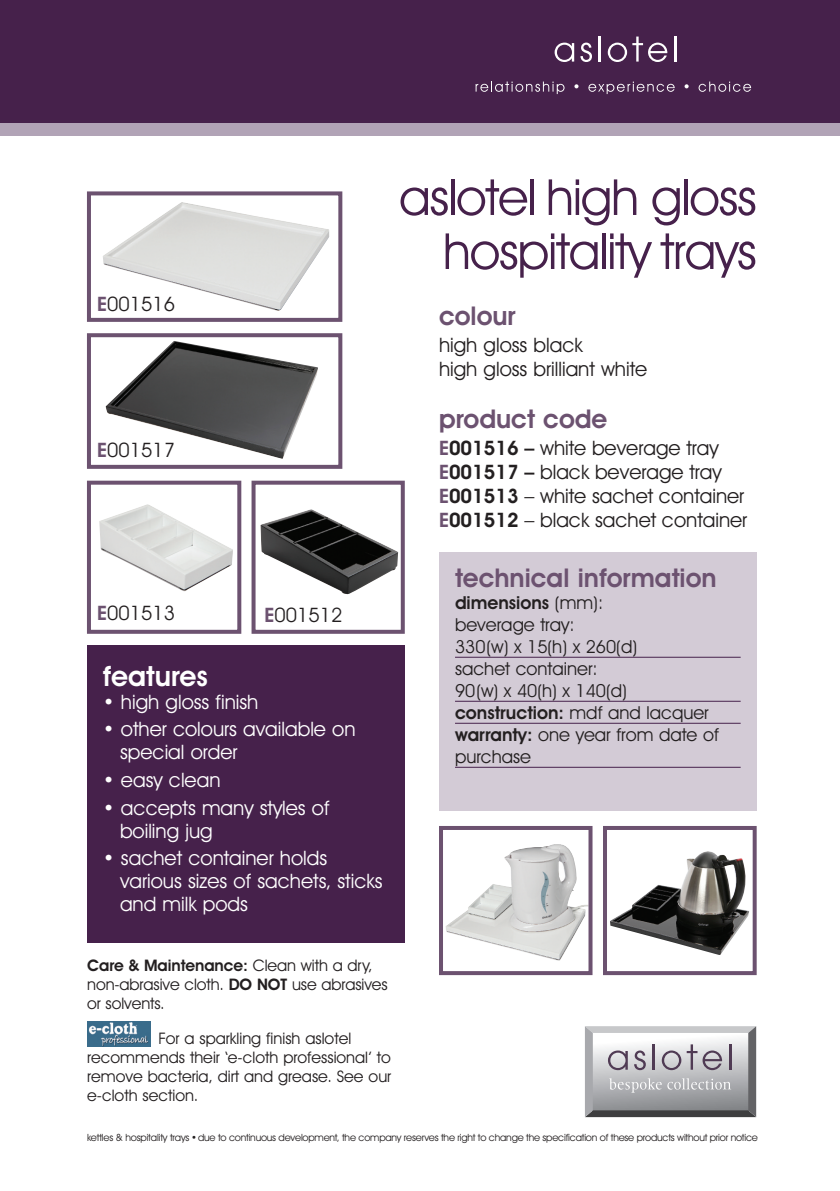
<style>
.page{position:relative;width:840px;height:1191px;background:#fff}
.page>*{position:absolute;margin:0;border:0;box-sizing:border-box;transform-origin:0 0}
.t1{font:50px/54px "Avant Garde IT Cby BT";letter-spacing:-.02em;color:#46214b;text-align:right}
.t2{font:600 28px "Avant Garde IT Cby BT";color:#fff}
.t3{font:600 26px "Avant Garde IT Cby BT";color:#6c5270}
.t4{font:20px/24px "Avant Garde IT Cby BT";color:#231f20}
.t5{font:20px/23px "Avant Garde IT Cby BT";color:#fff}
.t6{font:18px/22px "Avant Garde IT Cby BT";color:#231f20}
.t7{font:16px/19.2px "Avant Garde IT Cby BT";color:#231f20}
.t8{font:10px "Avant Garde IT Cby BT";letter-spacing:-.02em;color:#231f20}
.s1{font-weight:600;color:#6c5270}
.s2{font-weight:600}
</style>
<div class="page">
<div style="left:0;top:123px;width:839px;height:13px;background:#b1a3b6"></div>
<div style="left:0;top:0;width:839px;height:123px;background:#46214b"></div>
<svg style="left:554px;top:43px;width:20px;height:19px"></svg>
<svg style="left:580px;top:43px;width:11px;height:19px"></svg>
<hr style="left:598px;top:37px;width:2px;height:25px;background:#fff">
<svg style="left:607px;top:43px;width:19px;height:19px"></svg>
<svg style="left:632px;top:37px;width:35px;height:25px"></svg>
<hr style="left:674px;top:37px;width:2px;height:25px;background:#fff">
<svg style="left:475px;top:82px;width:89px;height:12px"></svg>
<svg style="left:574px;top:84px;width:4px;height:4px"></svg>
<svg style="left:588px;top:82px;width:86px;height:12px"></svg>
<svg style="left:684px;top:84px;width:4px;height:4px"></svg>
<svg style="left:698px;top:82px;width:52px;height:10px"></svg>
<img style="left:87px;top:1021px;width:63px;height:25px">
<img style="left:103px;top:202px;width:226px;height:109px">
<div style="left:87px;top:191px;width:255px;height:131px;border:4px solid #6c5270"></div>
<img style="left:106px;top:341px;width:212px;height:118px">
<div style="left:87px;top:333px;width:255px;height:136px;border:4px solid #6c5270"></div>
<img style="left:99px;top:504px;width:134px;height:88px">
<div style="left:87px;top:480px;width:154px;height:154px;border:4px solid #6c5270"></div>
<img style="left:260px;top:509px;width:138px;height:85px">
<div style="left:251px;top:480px;width:153px;height:154px;border:4px solid #6c5270"></div>
<div style="left:439px;top:552px;width:317px;height:259px;background:#d3cbd6"></div>
<hr style="left:455px;top:657px;width:285px;height:1px;background:#46214b">
<hr style="left:455px;top:701px;width:285px;height:1px;background:#46214b">
<hr style="left:455px;top:723px;width:285px;height:1px;background:#46214b">
<hr style="left:455px;top:767px;width:285px;height:1px;background:#46214b">
<div style="left:87px;top:645px;width:317px;height:298px;background:#46214b"></div>
<img style="left:446px;top:844px;width:141px;height:117px">
<div style="left:439px;top:826px;width:153px;height:149px;border:4px solid #6c5270"></div>
<img style="left:610px;top:851px;width:138px;height:104px">
<div style="left:602px;top:826px;width:154px;height:149px;border:4px solid #6c5270"></div>
<svg style="left:585px;top:1026px;width:170px;height:91px"></svg>
<p class="t4" style="left:97px;top:294px;width:79px"><span class="s1">E</span>001516</p>
<p class="t4" style="left:97px;top:440px;width:79px"><span class="s1">E</span>001517</p>
<p class="t4" style="left:97px;top:602px;width:79px"><span class="s1">E</span>001513</p>
<p class="t4" style="left:264px;top:604px;width:79px"><span class="s1">E</span>001512</p>
<h2 class="t2" style="left:103px;top:666px;width:106px">features</h2>
<p class="t5" style="left:103px;top:692px;width:157px">• high gloss finish</p>
<p class="t5" style="left:120px;top:719px;width:237px;text-indent:-17px">• other colours available on special order</p>
<p class="t5" style="left:103px;top:770px;width:119px">• easy clean</p>
<p class="t5" style="left:120px;top:797px;width:211px;text-indent:-17px">• accepts many styles of boiling jug</p>
<p class="t5" style="left:120px;top:848px;width:264px;text-indent:-17px">• sachet container holds various sizes of sachets, sticks and milk pods</p>
<h1 class="t1" style="left:399px;top:174px;width:359px">aslotel high gloss hospitality trays</h1>
<h3 class="t3" style="left:439px;top:306px;width:78px">colour</h3>
<p class="t4" style="left:439px;top:334px;width:210px">high gloss black<br>high gloss brilliant white</p>
<h3 class="t3" style="left:439px;top:410px;width:170px">product code</h3>
<p class="t4" style="left:439px;top:438px;width:309px"><span class="s1">E</span><span class="s2">001516 –</span> white beverage tray<br><span class="s1">E</span><span class="s2">001517 –</span> black beverage tray<br><span class="s1">E</span><span class="s2">001513</span> – white sachet container<br><span class="s1">E</span><span class="s2">001512</span> – black sachet container</p>
<h3 class="t3" style="left:455px;top:568px;width:263px">technical information</h3>
<p class="t6" style="left:455px;top:593px;width:265px"><span class="s2">dimensions</span> (mm):<br>beverage tray:<br>330(w) x 15(h) x 260(d)<br>sachet container:<br>90(w) x 40(h) x 140(d) <span class="s2">construction:</span> mdf and lacquer <span class="s2">warranty:</span> one year from date of purchase</p>
<p class="t7" style="left:87px;top:957px;width:302px"><span class="s2">Care &amp; Maintenance:</span> Clean with a dry, non-abrasive cloth. <span class="s2">DO NOT</span> use abrasives or solvents.</p>
<p class="t7" style="left:87px;top:1030px;width:305px;text-indent:71px">For a sparkling finish aslotel recommends their ‘e-cloth professional’ to remove bacteria, dirt and grease. See our e-cloth section.</p>
<p class="t8" style="left:87px;top:1134px;width:672px">kettles &amp; hospitality trays •due to continuous development, the company reserves the right to change the specification of these products without prior notice</p>
</div>
